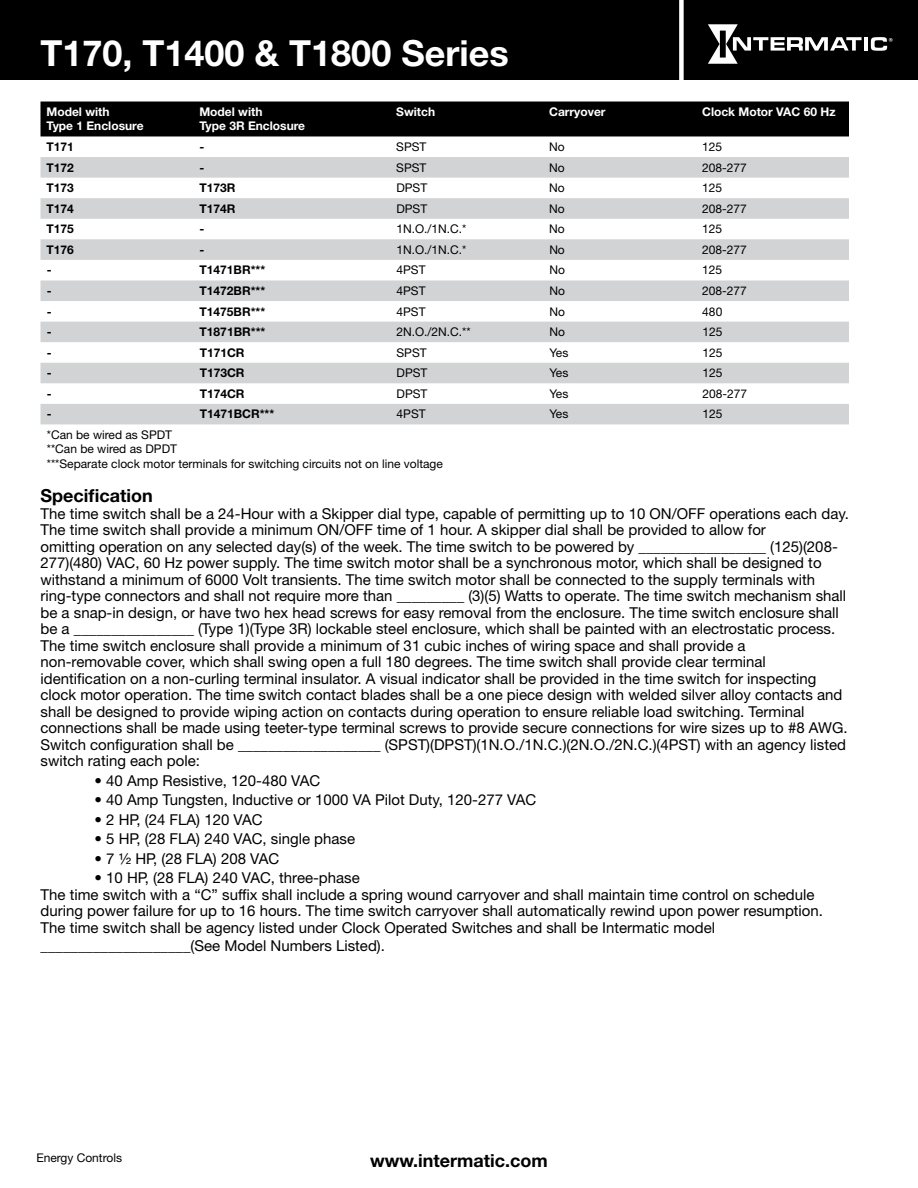
<style>
.page{position:relative;width:918px;height:1188px;background:#fff}
.page>*{position:absolute;margin:0;border:0;box-sizing:border-box;transform-origin:0 0}
.t1{font:700 36px "Helvetica Neue LT Std";color:#fff}
.t2{font:700 18px "Helvetica Neue LT Std";color:#000}
.t3{font:15px/16.5px "Helvetica Neue LT Std";color:#000}
.t4{font:12px/14.4px "Helvetica Neue LT Std";color:#000}
.t5{font:700 12px "Helvetica Neue LT Std";color:#000}
.t6{font:700 12px/14.4px "Helvetica Neue LT Std";color:#fff}
</style>
<div class="page">
<div style="left:0;top:0;width:918px;height:80px;background:#000"></div>
<hr style="left:864px;top:37px;width:4px;height:14px;background:#fff">
<svg style="left:871px;top:37px;width:22px;height:14px"></svg>
<svg style="left:708px;top:24px;width:154px;height:40px"></svg>
<div style="left:679px;top:0;width:5px;height:82px;background:#fff"></div>
<div style="left:40px;top:102px;width:809px;height:34px;background:#000"></div>
<svg style="left:40px;top:157px;width:809px;height:267px;fill:#d1d3d4"></svg>
<h1 class="t1" style="left:40px;top:31px;width:470px">T170, T1400 &amp; T1800 Series</h1>
<p class="t6" style="left:46px;top:104px;width:99px">Model with<br>Type 1 Enclosure</p>
<p class="t6" style="left:199px;top:104px;width:107px">Model with<br>Type 3R Enclosure</p>
<p class="t6" style="left:396px;top:104px;width:40px">Switch</p>
<p class="t6" style="left:549px;top:104px;width:58px">Carryover</p>
<p class="t6" style="left:702px;top:104px;width:135px">Clock Motor VAC 60 Hz</p>
<p class="t5" style="left:47px;top:139px;width:29px">T171</p>
<p class="t5" style="left:199px;top:139px;width:6px">-</p>
<p class="t4" style="left:396px;top:139px;width:32px">SPST</p>
<p class="t4" style="left:549px;top:139px;width:17px">No</p>
<p class="t4" style="left:702px;top:139px;width:22px">125</p>
<p class="t5" style="left:47px;top:160px;width:29px">T172</p>
<p class="t5" style="left:199px;top:160px;width:6px">-</p>
<p class="t4" style="left:396px;top:160px;width:32px">SPST</p>
<p class="t4" style="left:549px;top:160px;width:17px">No</p>
<p class="t4" style="left:702px;top:160px;width:46px">208-277</p>
<p class="t5" style="left:47px;top:180px;width:29px">T173</p>
<p class="t5" style="left:199px;top:180px;width:38px">T173R</p>
<p class="t4" style="left:396px;top:181px;width:32px">DPST</p>
<p class="t4" style="left:549px;top:181px;width:17px">No</p>
<p class="t4" style="left:702px;top:181px;width:22px">125</p>
<p class="t5" style="left:47px;top:201px;width:29px">T174</p>
<p class="t5" style="left:200px;top:201px;width:38px">T174R</p>
<p class="t4" style="left:396px;top:201px;width:32px">DPST</p>
<p class="t4" style="left:549px;top:201px;width:17px">No</p>
<p class="t4" style="left:702px;top:201px;width:46px">208-277</p>
<p class="t5" style="left:47px;top:222px;width:29px">T175</p>
<p class="t5" style="left:200px;top:222px;width:6px">-</p>
<p class="t4" style="left:396px;top:222px;width:72px">1N.O./1N.C.*</p>
<p class="t4" style="left:549px;top:222px;width:17px">No</p>
<p class="t4" style="left:702px;top:222px;width:22px">125</p>
<p class="t5" style="left:47px;top:242px;width:29px">T176</p>
<p class="t5" style="left:200px;top:242px;width:6px">-</p>
<p class="t4" style="left:396px;top:242px;width:72px">1N.O./1N.C.*</p>
<p class="t4" style="left:549px;top:242px;width:17px">No</p>
<p class="t4" style="left:702px;top:242px;width:46px">208-277</p>
<p class="t5" style="left:47px;top:263px;width:6px">-</p>
<p class="t5" style="left:200px;top:263px;width:67px">T1471BR***</p>
<p class="t4" style="left:396px;top:263px;width:31px">4PST</p>
<p class="t4" style="left:549px;top:263px;width:17px">No</p>
<p class="t4" style="left:702px;top:263px;width:22px">125</p>
<p class="t5" style="left:47px;top:283px;width:6px">-</p>
<p class="t5" style="left:200px;top:283px;width:67px">T1472BR***</p>
<p class="t4" style="left:396px;top:283px;width:31px">4PST</p>
<p class="t4" style="left:549px;top:283px;width:17px">No</p>
<p class="t4" style="left:702px;top:283px;width:46px">208-277</p>
<p class="t5" style="left:47px;top:304px;width:6px">-</p>
<p class="t5" style="left:200px;top:304px;width:67px">T1475BR***</p>
<p class="t4" style="left:396px;top:304px;width:31px">4PST</p>
<p class="t4" style="left:549px;top:304px;width:17px">No</p>
<p class="t4" style="left:702px;top:304px;width:22px">480</p>
<p class="t5" style="left:47px;top:324px;width:6px">-</p>
<p class="t5" style="left:200px;top:324px;width:67px">T1871BR***</p>
<p class="t4" style="left:397px;top:325px;width:76px">2N.O./2N.C.**</p>
<p class="t4" style="left:549px;top:325px;width:17px">No</p>
<p class="t4" style="left:702px;top:325px;width:22px">125</p>
<p class="t5" style="left:47px;top:345px;width:6px">-</p>
<p class="t5" style="left:200px;top:345px;width:46px">T171CR</p>
<p class="t4" style="left:397px;top:345px;width:32px">SPST</p>
<p class="t4" style="left:549px;top:345px;width:20px">Yes</p>
<p class="t4" style="left:702px;top:345px;width:22px">125</p>
<p class="t5" style="left:47px;top:366px;width:6px">-</p>
<p class="t5" style="left:200px;top:366px;width:46px">T173CR</p>
<p class="t4" style="left:397px;top:366px;width:32px">DPST</p>
<p class="t4" style="left:549px;top:366px;width:20px">Yes</p>
<p class="t4" style="left:702px;top:366px;width:22px">125</p>
<p class="t5" style="left:47px;top:386px;width:6px">-</p>
<p class="t5" style="left:200px;top:386px;width:46px">T174CR</p>
<p class="t4" style="left:397px;top:386px;width:32px">DPST</p>
<p class="t4" style="left:550px;top:386px;width:20px">Yes</p>
<p class="t4" style="left:702px;top:386px;width:46px">208-277</p>
<p class="t5" style="left:47px;top:407px;width:6px">-</p>
<p class="t5" style="left:200px;top:407px;width:76px">T1471BCR***</p>
<p class="t4" style="left:397px;top:407px;width:31px">4PST</p>
<p class="t4" style="left:550px;top:407px;width:20px">Yes</p>
<p class="t4" style="left:702px;top:407px;width:22px">125</p>
<p class="t4" style="left:47px;top:427px;width:398px">*Can be wired as SPDT<br>**Can be wired as DPDT<br>***Separate clock motor terminals for switching circuits not on line voltage</p>
<p class="t2" style="left:40px;top:485px;width:114px">Specification</p>
<p class="t3" style="left:40px;top:505px;width:810px">The time switch shall be a 24-Hour with a Skipper dial type, capable of permitting up to 10 ON/OFF operations each day.<br>The time switch shall provide a minimum ON/OFF time of 1 hour. A skipper dial shall be provided to allow for<br>omitting operation on any selected day(s) of the week. The time switch to be powered by _________________ (125)(208- 277)(480) VAC, 60 Hz power supply. The time switch motor shall be a synchronous motor, which shall be designed to withstand a minimum of 6000 Volt transients. The time switch motor shall be connected to the supply terminals with ring-type connectors and shall not require more than _________ (3)(5) Watts to operate. The time switch mechanism shall be a snap-in design, or have two hex head screws for easy removal from the enclosure. The time switch enclosure shall be a ________________ (Type 1)(Type 3R) lockable steel enclosure, which shall be painted with an electrostatic process.<br>The time switch enclosure shall provide a minimum of 31 cubic inches of wiring space and shall provide a non-removable cover, which shall swing open a full 180 degrees. The time switch shall provide clear terminal identification on a non-curling terminal insulator. A visual indicator shall be provided in the time switch for inspecting clock motor operation. The time switch contact blades shall be a one piece design with welded silver alloy contacts and shall be designed to provide wiping action on contacts during operation to ensure reliable load switching. Terminal connections shall be made using teeter-type terminal screws to provide secure connections for wire sizes up to #8 AWG.<br>Switch configuration shall be ___________________ (SPST)(DPST)(1N.O./1N.C.)(2N.O./2N.C.)(4PST) with an agency listed switch rating each pole:</p>
<p class="t3" style="left:94px;top:772px;width:227px">• 40 Amp Resistive, 120-480 VAC</p>
<p class="t3" style="left:94px;top:792px;width:443px">• 40 Amp Tungsten, Inductive or 1000 VA Pilot Duty, 120-277 VAC</p>
<p class="t3" style="left:94px;top:811px;width:170px">• 2 HP, (24 FLA) 120 VAC</p>
<p class="t3" style="left:94px;top:831px;width:262px">• 5 HP, (28 FLA) 240 VAC, single phase</p>
<p class="t3" style="left:94px;top:850px;width:186px">• 7 ½ HP, (28 FLA) 208 VAC</p>
<p class="t3" style="left:40px;top:870px;width:784px;text-indent:54px">• 10 HP, (28 FLA) 240 VAC, three-phase<br>The time switch with a “C” suffix shall include a spring wound carryover and shall maintain time control on schedule during power failure for up to 16 hours. The time switch carryover shall automatically rewind upon power resumption.<br>The time switch shall be agency listed under Clock Operated Switches and shall be Intermatic model</p>
<p class="t3" style="left:40px;top:937px;width:346px">____________________(See Model Numbers Listed).</p>
<p class="t4" style="left:36px;top:1150px;width:87px">Energy Controls</p>
<p class="t2" style="left:370px;top:1150px;width:179px">www.intermatic.com</p>
</div>
